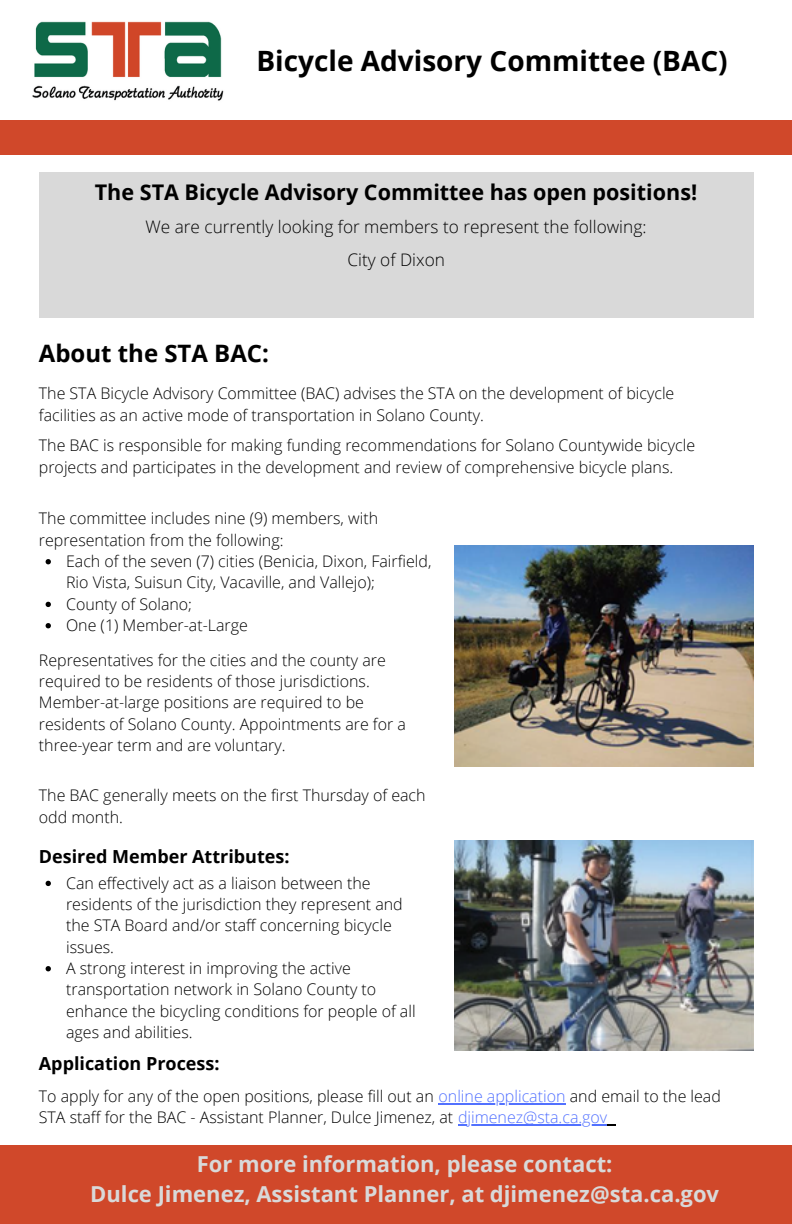
<style>
.page{position:relative;width:792px;height:1224px;background:#fff}
.page>*{position:absolute;margin:0;border:0;box-sizing:border-box;transform-origin:0 0}
.t1{font:700 28px "Open Sans";color:#000}
.t2{font:700 24px "Open Sans";color:#000}
.t3{font:700 22px/30px "Open Sans";color:#d9d9d9;text-align:center}
.t4{font:700 21.6px "Open Sans";color:#000}
.t5{font:700 18px "Open Sans";color:#000}
.t6{font:300 17.2px "Open Sans";color:#000}
.t7{font:300 16px/21.4px "Open Sans";color:#000}
.s1{color:#5271ff}
</style>
<div class="page">
<div style="left:0;top:1145px;width:792px;height:79px;background:#d0482a"></div>
<div style="left:0;top:120px;width:792px;height:35px;background:#d0482a"></div>
<div style="left:39px;top:172px;width:714px;height:145px;background:#d9d9d9"></div>
<img style="left:32px;top:21px;width:192px;height:80px">
<img style="left:455px;top:546px;width:298px;height:220px">
<img style="left:455px;top:841px;width:298px;height:210px">
<svg style="left:46px;top:559px;width:5px;height:5px"></svg>
<svg style="left:46px;top:602px;width:5px;height:5px"></svg>
<svg style="left:46px;top:623px;width:5px;height:5px"></svg>
<hr style="left:439px;top:1103px;width:127px;height:1px;background:#5271ff">
<hr style="left:458px;top:1124px;width:150px;height:2px;background:#5271ff">
<svg style="left:608px;top:1124px;width:8px;height:2px"></svg>
<svg style="left:46px;top:881px;width:5px;height:5px"></svg>
<svg style="left:46px;top:966px;width:5px;height:5px"></svg>
<p class="t1" style="left:257px;top:41px;width:473px">Bicycle Advisory Committee (BAC)</p>
<p class="t4" style="left:95px;top:177px;width:604px">The STA Bicycle Advisory Committee has open positions!</p>
<p class="t6" style="left:145px;top:215px;width:503px">We are currently looking for members to represent the following:</p>
<p class="t6" style="left:348px;top:247px;width:99px">City of Dixon</p>
<p class="t2" style="left:39px;top:336px;width:232px">About the STA BAC:</p>
<h3 class="t7" style="left:39px;top:382px;width:637px;line-height:22px">The STA Bicycle Advisory Committee (BAC) advises the STA on the development of bicycle facilities as an active mode of transportation in Solano County.</h3>
<h5 class="t7" style="left:39px;top:434px;width:658px;line-height:22px">The BAC is responsible for making funding recommendations for Solano Countywide bicycle projects and participates in the development and review of comprehensive bicycle plans.</h5>
<h5 class="t7" style="left:39px;top:507px;width:341px">The committee includes nine (9) members, with representation from the following:</h5>
<h2 class="t7" style="left:66px;top:550px;width:367px">Each of the seven (7) cities (Benicia, Dixon, Fairfield,<br>Rio Vista, Suisun City, Vacaville, and Vallejo);</h2>
<p class="t7" style="left:66px;top:593px;width:127px">County of Solano;</p>
<p class="t7" style="left:66px;top:614px;width:183px">One (1) Member-at-Large</p>
<h4 class="t7" style="left:39px;top:649px;width:368px">Representatives for the cities and the county are required to be residents of those jurisdictions.<br>Member-at-large positions are required to be residents of Solano County. Appointments are for a three-year term and are voluntary.</h4>
<p class="t7" style="left:39px;top:785px;width:388px">The BAC generally meets on the first Thursday of each odd month.</p>
<p class="t5" style="left:39px;top:843px;width:252px">Desired Member Attributes:</p>
<p class="t7" style="left:66px;top:872px;width:338px">Can effectively act as a liaison between the residents of the jurisdiction they represent and the STA Board and/or staff concerning bicycle issues.</p>
<p class="t7" style="left:66px;top:957px;width:351px">A strong interest in improving the active transportation network in Solano County to enhance the bicycling conditions for people of all ages and abilities.</p>
<p class="t5" style="left:39px;top:1050px;width:182px">Application Process:</p>
<p class="t7" style="left:39px;top:1085px;width:684px">To apply for any of the open positions, please fill out an <span class="s1">online application</span> and email to the lead</p>
<h4 class="t7" style="left:39px;top:1106px;width:570px">STA staff for the BAC - Assistant Planner, Dulce Jimenez, at <span class="s1">djimenez@sta.ca.gov</span></h4>
<h1 class="t3" style="left:90px;top:1149px;width:630px">For more information, please contact:<br>Dulce Jimenez, Assistant Planner, at djimenez@sta.ca.gov</h1>
</div>
